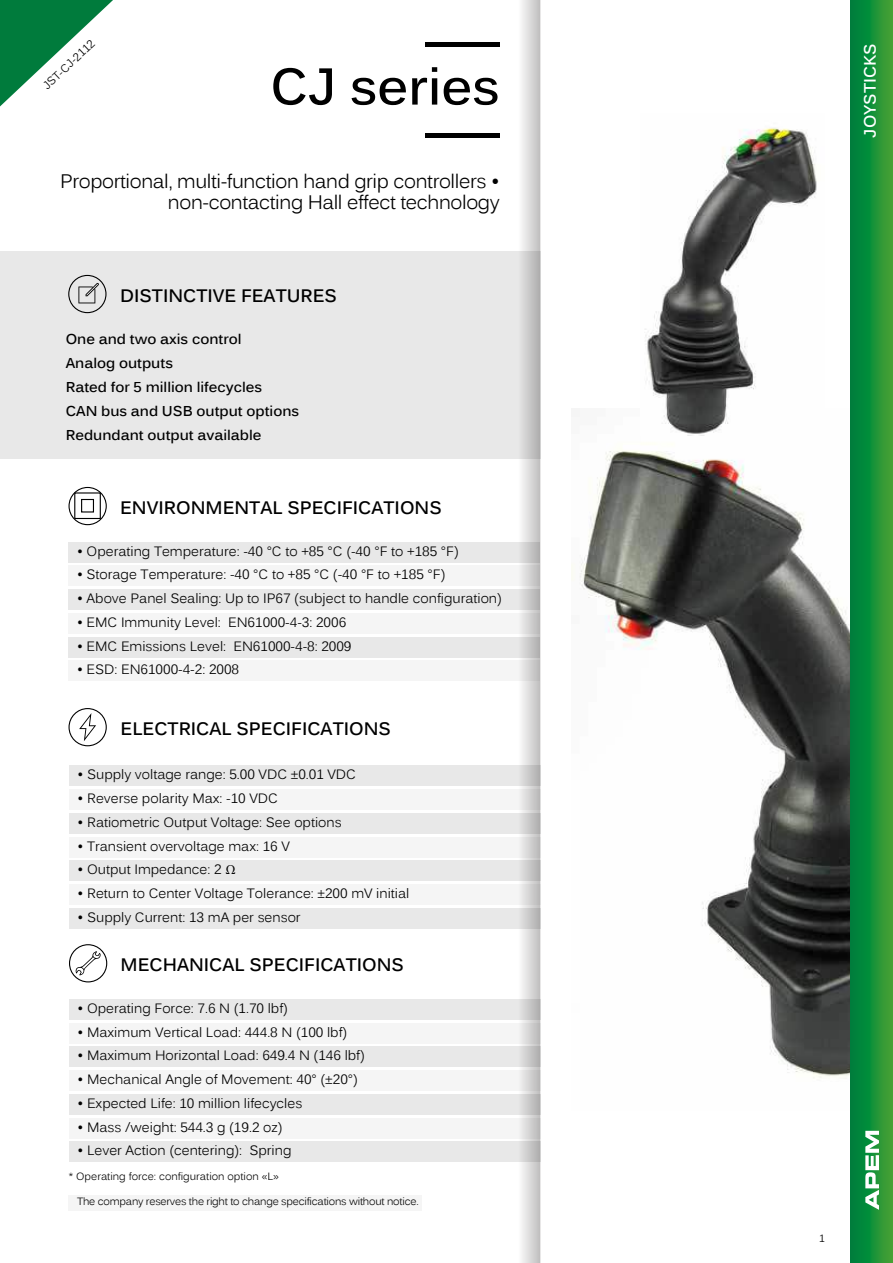
<style>
.page{position:relative;width:893px;height:1263px;background:#fff}
.page>*{position:absolute;margin:0;border:0;box-sizing:border-box;transform-origin:0 0}
.t1{font:700 51px "Kalinga";color:#000}
.t2{font:19.5px/21px "Kalinga";letter-spacing:-.02em;color:#000;text-align:right}
.t3{font:700 18px "Kalinga";color:#000}
.t4{font:700 16.5px "Kalinga";color:#fff}
.t5{font:700 14.25px/24px "Kalinga";color:#000}
.t6{font:13.5px "Kalinga";color:#000}
.t7{font:11.25px "Kalinga";color:#000}
.t8{font:10.5px "Kalinga";letter-spacing:-.02em;color:#000}
.t9{font:10.5px "Kalinga";color:#000}
.s1{font-family:"Minion Pro"}
</style>
<div class="page">
<div style="left:69px;top:999px;width:471px;height:20px;background:#e8e8e8"></div>
<div style="left:69px;top:1023px;width:471px;height:20px;background:#f5f5f5"></div>
<div style="left:69px;top:1047px;width:471px;height:20px;background:#e8e8e8"></div>
<div style="left:69px;top:1070px;width:471px;height:21px;background:#f5f5f5"></div>
<div style="left:69px;top:1094px;width:471px;height:20px;background:#e8e8e8"></div>
<div style="left:69px;top:1118px;width:471px;height:20px;background:#f5f5f5"></div>
<div style="left:69px;top:1142px;width:471px;height:20px;background:#e8e8e8"></div>
<svg style="left:69px;top:944px;width:38px;height:38px"></svg>
<div style="left:69px;top:766px;width:471px;height:20px;background:#e8e8e8"></div>
<div style="left:69px;top:790px;width:471px;height:20px;background:#f5f5f5"></div>
<div style="left:69px;top:813px;width:471px;height:20px;background:#e8e8e8"></div>
<div style="left:69px;top:837px;width:471px;height:20px;background:#f5f5f5"></div>
<div style="left:69px;top:861px;width:471px;height:20px;background:#e8e8e8"></div>
<div style="left:69px;top:885px;width:471px;height:20px;background:#f5f5f5"></div>
<div style="left:69px;top:908px;width:471px;height:20px;background:#e8e8e8"></div>
<svg style="left:69px;top:708px;width:38px;height:38px"></svg>
<img style="left:571px;top:449px;width:279px;height:630px">
<div style="left:0;top:251px;width:540px;height:207px;background:#e8e8e8"></div>
<svg style="left:68px;top:275px;width:39px;height:38px"></svg>
<div style="left:69px;top:542px;width:471px;height:20px;background:#e8e8e8"></div>
<div style="left:69px;top:566px;width:471px;height:20px;background:#f5f5f5"></div>
<div style="left:69px;top:590px;width:471px;height:20px;background:#e8e8e8"></div>
<div style="left:69px;top:613px;width:471px;height:20px;background:#f5f5f5"></div>
<div style="left:69px;top:637px;width:471px;height:20px;background:#e8e8e8"></div>
<div style="left:69px;top:661px;width:471px;height:20px;background:#f5f5f5"></div>
<svg style="left:69px;top:487px;width:38px;height:38px"></svg>
<div style="left:74px;top:492px;width:27px;height:27px;border:1px solid #000"></div>
<div style="left:81px;top:499px;width:13px;height:13px;border:1px solid #000"></div>
<hr style="left:426px;top:134px;width:74px;height:4px;background:#000">
<hr style="left:426px;top:43px;width:74px;height:4px;background:#000">
<div style="left:69px;top:1195px;width:353px;height:15px;background:#f5f5f5"></div>
<img style="left:645px;top:128px;width:172px;height:308px">
<img style="left:850px;top:0;width:43px;height:1263px">
<svg style="left:0;top:0;width:113px;height:106px"></svg>
<svg style="left:865px;top:1131px;width:14px;height:79px"></svg>
<p class="t7" style="left:42px;top:85px;width:68px;rotate:-44deg">JST-CJ-2112</p>
<h1 class="t1" style="left:270px;top:67px;width:231px">CJ series</h1>
<h2 class="t2" style="left:60px;top:173px;width:441px">Proportional, multi-function hand grip controllers • non-contacting Hall effect technology</h2>
<h3 class="t3" style="left:120px;top:288px;width:218px">DISTINCTIVE FEATURES</h3>
<p class="t5" style="left:66px;top:328px;width:235px">One and two axis control<br>Analog outputs<br>Rated for 5 million lifecycles<br>CAN bus and USB output options<br>Redundant output available</p>
<h3 class="t3" style="left:120px;top:501px;width:323px">ENVIRONMENTAL SPECIFICATIONS</h3>
<p class="t6" style="left:77px;top:546px;width:383px">• Operating Temperature: -40 °C to +85 °C (-40 °F to +185 °F)</p>
<p class="t6" style="left:77px;top:569px;width:370px">• Storage Temperature: -40 °C to +85 °C (-40 °F to +185 °F)</p>
<p class="t6" style="left:77px;top:593px;width:426px">• Above Panel Sealing: Up to IP67 (subject to handle configuration)</p>
<p class="t6" style="left:77px;top:617px;width:271px">• EMC Immunity Level: EN61000-4-3: 2006</p>
<p class="t6" style="left:77px;top:641px;width:276px">• EMC Emissions Level: EN61000-4-8: 2009</p>
<p class="t6" style="left:77px;top:664px;width:164px">• ESD: EN61000-4-2: 2008</p>
<h3 class="t3" style="left:121px;top:721px;width:272px">ELECTRICAL SPECIFICATIONS</h3>
<p class="t6" style="left:77px;top:769px;width:280px">• Supply voltage range: 5.00 VDC ±0.01 VDC</p>
<p class="t6" style="left:77px;top:793px;width:202px">• Reverse polarity Max: -10 VDC</p>
<p class="t6" style="left:77px;top:817px;width:266px">• Ratiometric Output Voltage: See options</p>
<p class="t6" style="left:77px;top:841px;width:214px">• Transient overvoltage max: 16 V</p>
<p class="t6" style="left:77px;top:864px;width:160px">• Output Impedance: 2 <span class="s1">Ω</span></p>
<p class="t6" style="left:77px;top:888px;width:333px">• Return to Center Voltage Tolerance: ±200 mV initial</p>
<p class="t6" style="left:77px;top:912px;width:225px">• Supply Current: 13 mA per sensor</p>
<h3 class="t3" style="left:121px;top:958px;width:285px">MECHANICAL SPECIFICATIONS</h3>
<p class="t6" style="left:77px;top:1003px;width:212px">• Operating Force: 7.6 N (1.70 lbf)</p>
<p class="t6" style="left:77px;top:1027px;width:271px">• Maximum Vertical Load: 444.8 N (100 lbf)</p>
<p class="t6" style="left:77px;top:1050px;width:289px">• Maximum Horizontal Load: 649.4 N (146 lbf)</p>
<p class="t6" style="left:77px;top:1074px;width:282px">• Mechanical Angle of Movement: 40° (±20°)</p>
<p class="t6" style="left:77px;top:1098px;width:226px">• Expected Life: 10 million lifecycles</p>
<p class="t6" style="left:77px;top:1122px;width:207px">• Mass /weight: 544.3 g (19.2 oz)</p>
<p class="t6" style="left:77px;top:1145px;width:215px">• Lever Action (centering): Spring</p>
<p class="t9" style="left:69px;top:1172px;width:211px">* Operating force: configuration option «L»</p>
<p class="t8" style="left:77px;top:1198px;width:343px">The company reserves the right to change specifications without notice.</p>
<p class="t4" style="left:860px;top:138px;width:96px;rotate:-90deg">JOYSTICKS</p>
<p class="t8" style="left:819px;top:1234px;width:7px">1</p>
</div>
